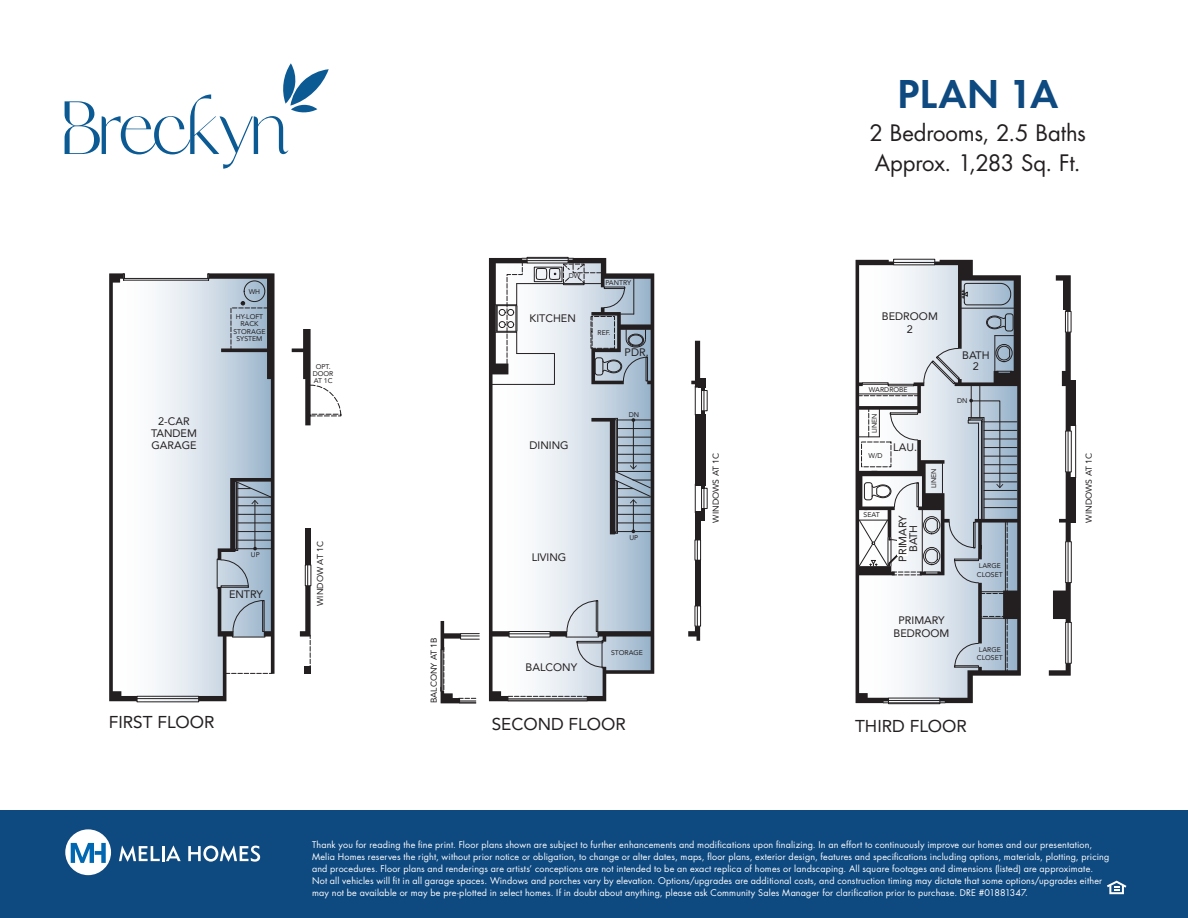
<style>
.page{position:relative;width:1188px;height:918px;background:#fff}
.page>*{position:absolute;margin:0;border:0;box-sizing:border-box;transform-origin:0 0}
.t1{font:600 42px "Futura PT";letter-spacing:-.005em;color:#0e4980}
.t2{font:22.05px/30px "Futura Std";letter-spacing:-.005em;color:#231f20}
.t3{font:17.1px "Avenir";color:#231f20}
.t4{font:10.8px/12.3px "Avenir";color:#231f20;text-align:center}
.t5{font:9px/12px "Futura Std";letter-spacing:.02em;color:#fff}
.t6{font:8.55px "Avenir";color:#231f20}
.t7{font:6.9px/7.5px "Avenir";color:#231f20;text-align:center}
</style>
<div class="page">
<svg style="left:65px;top:63px;width:264px;height:106px"></svg>
<div style="left:0;top:810px;width:1188px;height:108px;background:#0e4980"></div>
<div style="left:65px;top:829px;width:46px;height:46px;background:#fff;border-radius:50%"></div>
<svg style="left:71px;top:843px;width:35px;height:20px"></svg>
<svg style="left:119px;top:846px;width:62px;height:16px"></svg>
<svg style="left:188px;top:846px;width:72px;height:16px"></svg>
<svg style="left:1107px;top:881px;width:19px;height:13px"></svg>
<div style="left:698px;top:414px;width:7px;height:71px;background:#231f20"></div>
<div style="left:698px;top:512px;width:7px;height:9px;background:#231f20"></div>
<div style="left:695px;top:512px;width:5px;height:28px;background:#231f20"></div>
<div style="left:695px;top:560px;width:5px;height:46px;background:#231f20"></div>
<svg style="left:691px;top:341px;width:14px;height:74px"></svg>
<div style="left:701px;top:488px;width:6px;height:21px;border:1px solid #231f20"></div>
<svg style="left:702px;top:485px;width:3px;height:27px"></svg>
<div style="left:695px;top:540px;width:6px;height:20px;border:1px solid #231f20"></div>
<svg style="left:697px;top:540px;width:1px;height:20px"></svg>
<div style="left:695px;top:606px;width:6px;height:20px;border:1px solid #231f20"></div>
<svg style="left:688px;top:606px;width:12px;height:35px"></svg>
<svg style="left:695px;top:485px;width:1px;height:27px"></svg>
<div style="left:695px;top:414px;width:5px;height:71px;background:#231f20"></div>
<div style="left:1065px;top:622px;width:7px;height:42px;border:1px solid #231f20"></div>
<hr style="left:1068px;top:622px;width:1px;height:41px;background:#231f20">
<div style="left:304px;top:667px;width:7px;height:7px;background:#231f20"></div>
<svg style="left:300px;top:565px;width:11px;height:102px"></svg>
<div style="left:305px;top:528px;width:6px;height:37px;background:#231f20"></div>
<div style="left:305px;top:565px;width:6px;height:21px;border:1px solid #231f20"></div>
<svg style="left:1059px;top:472px;width:12px;height:69px"></svg>
<div style="left:1067px;top:380px;width:9px;height:46px;background:#231f20"></div>
<div style="left:1067px;top:477px;width:9px;height:45px;background:#231f20"></div>
<div style="left:1065px;top:431px;width:7px;height:41px;border:1px solid #231f20"></div>
<hr style="left:1068px;top:431px;width:1px;height:41px;background:#231f20">
<div style="left:1065px;top:541px;width:7px;height:42px;border:1px solid #231f20"></div>
<hr style="left:1068px;top:542px;width:1px;height:41px;background:#231f20">
<svg style="left:1056px;top:275px;width:15px;height:156px"></svg>
<hr style="left:1075px;top:425px;width:1px;height:53px;background:#231f20">
<svg style="left:110px;top:277px;width:117px;height:425px"></svg>
<div style="left:137px;top:696px;width:62px;height:6px;border:1px solid #231f20"></div>
<hr style="left:137px;top:698px;width:62px;height:1px;background:#231f20">
<svg style="left:109px;top:273px;width:28px;height:428px"></svg>
<hr style="left:124px;top:280px;width:85px;height:1px;background:#231f20">
<div style="left:123px;top:278px;width:86px;height:2px;border:1px solid #231f20"></div>
<svg style="left:198px;top:273px;width:77px;height:428px"></svg>
<svg style="left:292px;top:329px;width:49px;height:96px"></svg>
<svg style="left:441px;top:621px;width:38px;height:83px"></svg>
<div style="left:527px;top:257px;width:41px;height:6px;border:1px solid #231f20"></div>
<hr style="left:508px;top:701px;width:79px;height:1px;background:#231f20">
<svg style="left:489px;top:258px;width:165px;height:443px"></svg>
<svg style="left:1049px;top:663px;width:22px;height:13px"></svg>
<svg style="left:1053px;top:583px;width:18px;height:39px"></svg>
<div style="left:893px;top:259px;width:42px;height:6px;border:1px solid #231f20"></div>
<hr style="left:883px;top:703px;width:62px;height:1px;background:#231f20">
<svg style="left:856px;top:260px;width:165px;height:443px"></svg>
<p class="t4" style="left:151px;top:414px;width:47px">2-CAR<br>TANDEM<br>GARAGE</p>
<p class="t7" style="left:249px;top:287px;width:13px">WH</p>
<p class="t7" style="left:234px;top:313px;width:33px">HY-LOFT<br>RACK<br>STORAGE<br>SYSTEM</p>
<p class="t7" style="left:251px;top:550px;width:10px">UP</p>
<p class="t4" style="left:229px;top:588px;width:35px">ENTRY</p>
<p class="t7" style="left:313px;top:363px;width:22px;line-height:6.9px">OPT.<br>DOOR<br>AT 1C</p>
<p class="t6" style="left:313px;top:606px;width:66px;rotate:-90deg">WINDOW AT 1C</p>
<p class="t6" style="left:427px;top:703px;width:67px;rotate:-90deg">BALCONY AT 1B</p>
<p class="t7" style="left:569px;top:271px;width:13px">DW</p>
<p class="t4" style="left:530px;top:312px;width:48px">KITCHEN</p>
<p class="t7" style="left:605px;top:279px;width:27px">PANTRY</p>
<p class="t7" style="left:598px;top:329px;width:14px">REF.</p>
<p class="t4" style="left:625px;top:345px;width:26px">PDR.</p>
<p class="t4" style="left:530px;top:439px;width:41px">DINING</p>
<p class="t7" style="left:629px;top:411px;width:12px">DN</p>
<p class="t4" style="left:532px;top:551px;width:36px">LIVING</p>
<p class="t7" style="left:629px;top:534px;width:10px">UP</p>
<p class="t4" style="left:526px;top:660px;width:53px">BALCONY</p>
<p class="t7" style="left:611px;top:648px;width:33px">STORAGE</p>
<p class="t6" style="left:709px;top:523px;width:71px;rotate:-90deg">WINDOWS AT 1C</p>
<h1 class="t1" style="left:897px;top:68px;width:163px">PLAN 1A</h1>
<p class="t2" style="left:869px;top:118px;width:218px">2 Bedrooms, 2.5 Baths<br>Approx. 1,283 Sq. Ft.</p>
<p class="t4" style="left:882px;top:310px;width:57px">BEDROOM<br>2</p>
<p class="t7" style="left:869px;top:386px;width:40px">WARDROBE</p>
<p class="t7" style="left:870px;top:433px;width:21px;rotate:-90deg">LINEN</p>
<p class="t7" style="left:868px;top:452px;width:16px">W/D</p>
<p class="t4" style="left:893px;top:441px;width:25px">LAU.</p>
<p class="t7" style="left:864px;top:511px;width:18px">SEAT</p>
<p class="t4" style="left:897px;top:562px;width:48px;line-height:10.8px;rotate:-90deg">PRIMARY<br>BATH</p>
<p class="t7" style="left:930px;top:488px;width:21px;rotate:-90deg">LINEN</p>
<p class="t4" style="left:962px;top:350px;width:29px;line-height:10.8px">BATH<br>2</p>
<p class="t7" style="left:957px;top:397px;width:12px">DN</p>
<p class="t7" style="left:977px;top:561px;width:27px;line-height:8.6px;text-align:left">LARGE<br>CLOSET</p>
<p class="t4" style="left:894px;top:614px;width:57px">PRIMARY<br>BEDROOM</p>
<p class="t7" style="left:977px;top:645px;width:27px;line-height:8.6px;text-align:left">LARGE<br>CLOSET</p>
<p class="t6" style="left:1082px;top:523px;width:71px;rotate:-90deg">WINDOWS AT 1C</p>
<p class="t3" style="left:109px;top:708px;width:107px">FIRST FLOOR</p>
<p class="t3" style="left:492px;top:711px;width:136px">SECOND FLOOR</p>
<p class="t3" style="left:855px;top:712px;width:113px">THIRD FLOOR</p>
<p class="t5" style="left:312px;top:838px;width:799px">Thank you for reading the fine print. Floor plans shown are subject to further enhancements and modifications upon finalizing. In an effort to continuously improve our homes and our presentation, Melia Homes reserves the right, without prior notice or obligation, to change or alter dates, maps, floor plans, exterior design, features and specifications including options, materials, plotting, pricing and procedures. Floor plans and renderings are artists’ conceptions are not intended to be an exact replica of homes or landscaping. All square footages and dimensions (listed) are approximate.<br>Not all vehicles will fit in all garage spaces. Windows and porches vary by elevation. Options/upgrades are additional costs, and construction timing may dictate that some options/upgrades either may not be available or may be pre-plotted in select homes. If in doubt about anything, please ask Community Sales Manager for clarification prior to purchase. DRE #01881347.</p>
</div>
